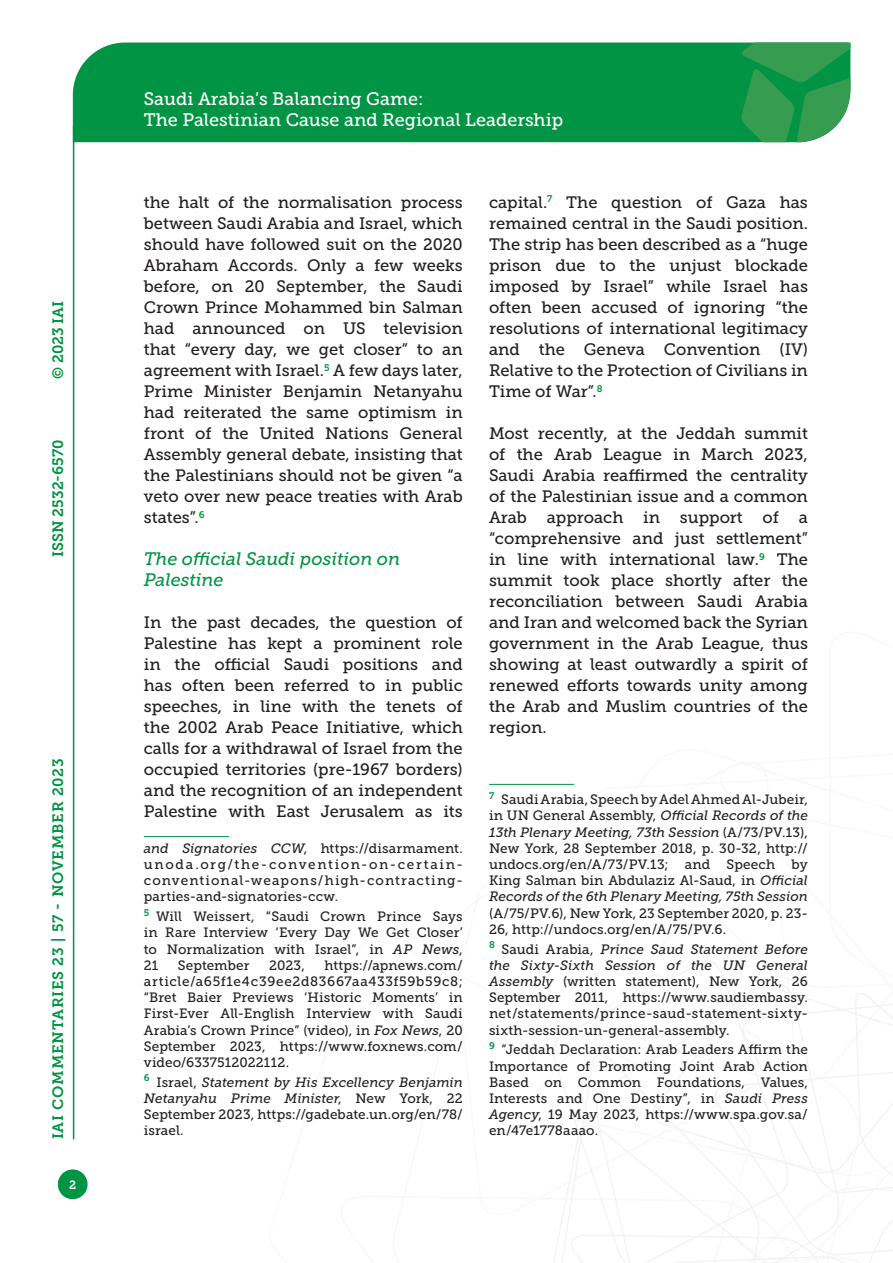
<style>
.page{position:relative;width:893px;height:1263px;background:#fff}
.page>*{position:absolute;margin:0;border:0;box-sizing:border-box;transform-origin:0 0}
.t1{font:18px/21.6px "Museo Slab 500";color:#fff}
.Titolo_paragrafo_2{font:italic 18px/21px "Museo Slab 500";letter-spacing:-.005em;color:#009444}
.Testo{font:16.5px/21px "Museo Slab 500";color:#231f20;text-align:justify}
.t2{font:15px "Museo Slab 700";letter-spacing:.05em;color:#009444}
.t3{font:15px "Museo Slab 700";color:#009444}
.Nota{font:13.5px/16.2px "Museo Slab 500";letter-spacing:.01em;color:#231f20;text-align:justify}
.t4{font:12px "Museo Slab 700";color:#fff}
.s1{font-style:italic}
</style>
<div class="page">
<svg style="left:553px;top:960px;width:340px;height:303px"></svg>
<div style="left:73px;top:43px;width:668px;height:99px;background:#009444"></div>
<svg style="left:741px;top:43px;width:109px;height:99px;background:#319e55"></svg>
<div style="left:58px;top:1169px;width:30px;height:30px;background:#009444;border-radius:50%"></div>
<hr style="left:73px;top:126px;width:1px;height:1013px;background:#009444">
<hr style="left:144px;top:836px;width:85px;height:1px;background:#009444">
<hr style="left:489px;top:784px;width:85px;height:1px;background:#009444">
<p class="t2" style="left:50px;top:379px;width:80px;rotate:-90deg">© 2023 IAI</p>
<p class="t3" style="left:50px;top:557px;width:119px;rotate:-90deg">ISSN 2532-6570</p>
<p class="t2" style="left:50px;top:1139px;width:382px;rotate:-90deg">IAI COMMENTARIES 23 | 57 - NOVEMBER 2023</p>
<p class="t4" style="left:69px;top:1178px;width:9px">2</p>
<p class="t1" style="left:144px;top:88px;width:421px">Saudi Arabia’s Balancing Game:<br>The Palestinian Cause and Regional Leadership</p>
<p class="Testo" style="left:144px;top:192px;width:320px">the halt of the normalisation process between Saudi Arabia and Israel, which should have followed suit on the 2020<br>Abraham Accords. Only a few weeks before, on 20 September, the Saudi Crown Prince Mohammed bin Salman had announced on US television that “every day, we get closer” to an agreement with Israel.<sup>5</sup> A few days later, Prime Minister Benjamin Netanyahu had reiterated the same optimism in front of the United Nations General Assembly general debate, insisting that the Palestinians should not be given “a veto over new peace treaties with Arab states”.<sup>6</sup></p>
<p class="Titolo_paragrafo_2" style="left:144px;top:548px;width:258px">The official Saudi position on<br>Palestine</p>
<p class="Testo" style="left:144px;top:612px;width:320px">In the past decades, the question of Palestine has kept a prominent role in the official Saudi positions and has often been referred to in public speeches, in line with the tenets of the 2002 Arab Peace Initiative, which calls for a withdrawal of Israel from the occupied territories (pre-1967 borders) and the recognition of an independent Palestine with East Jerusalem as its</p>
<p class="Nota" style="left:144px;top:840px;width:320px"><span class="s1">and Signatories CCW</span>, https://disarmament. unoda.org/the-convention-on-certain&shy;conventional-weapons/high-contracting&shy;parties-and-signatories-ccw.</p>
<p class="Nota" style="left:144px;top:908px;width:320px"><sup>5</sup> Will Weissert, “Saudi Crown Prince Says in Rare Interview ‘Every Day We Get Closer’ to Normalization with Israel”, in <span class="s1">AP News</span>, 21</p>
<p class="Nota" style="left:144px;top:957px;width:320px;text-indent:181px">https://apnews.com/ article/a65f1e4c39ee2d83667aa433f59b59c8; “Bret Baier Previews ‘Historic Moments’ in First-Ever All-English Interview with Saudi Arabia’s Crown Prince” (video), in <span class="s1">Fox News</span>, 20<br>September 2023, https://www.foxnews.com/ video/6337512022112.</p>
<p class="Nota" style="left:144px;top:1074px;width:320px"><sup>6</sup> Israel, <span class="s1">Statement by His Excellency Benjamin Netanyahu Prime Minister</span>, New York, 22<br>September 2023, https://gadebate.un.org/en/78/ israel.</p>
<p class="Nota" style="left:178px;top:957px;width:73px">September</p>
<p class="Nota" style="left:269px;top:957px;width:37px">2023,</p>
<p class="Testo" style="left:489px;top:192px;width:320px">capital.<sup>7</sup> The question of Gaza has remained central in the Saudi position.<br>The strip has been described as a “huge prison due to the unjust blockade imposed by Israel” while Israel has often been accused of ignoring “the resolutions of international legitimacy and the Geneva Convention (IV)<br>Relative to the Protection of Civilians in Time of War”.<sup>8</sup></p>
<p class="Testo" style="left:489px;top:423px;width:320px">Most recently, at the Jeddah summit of the Arab League in March 2023, Saudi Arabia reaffirmed the centrality of the Palestinian issue and a common Arab approach in support of a “comprehensive and just settlement” in line with international law.<sup>9</sup> The summit took place shortly after the reconciliation between Saudi Arabia and Iran and welcomed back the Syrian government in the Arab League, thus showing at least outwardly a spirit of renewed efforts towards unity among the Arab and Muslim countries of the region.</p>
<p class="Nota" style="left:489px;top:791px;width:320px"><sup>7</sup> Saudi Arabia, Speech by Adel Ahmed Al-Jubeir, in UN General Assembly, <span class="s1">Official Records of the 13th Plenary Meeting, 73th Session</span> (A/73/PV.13), New York, 28 September 2018, p. 30-32, http:// undocs.org/en/A/73/PV.13; and Speech by King Salman bin Abdulaziz Al-Saud, in <span class="s1">Official Records of the 6th Plenary Meeting, 75th Session </span>(A/75/PV.6), New York, 23 September 2020, p. 23- 26, http://undocs.org/en/A/75/PV.6.</p>
<p class="Nota" style="left:489px;top:941px;width:320px"><sup>8</sup> Saudi Arabia, <span class="s1">Prince Saud Statement Before the Sixty-Sixth Session of the UN General Assembly</span> (written statement), New York, 26<br>September 2011, https://www.saudiembassy. net/statements/prince-saud-statement-sixty&shy;sixth-session-un-general-assembly.</p>
<p class="Nota" style="left:489px;top:1042px;width:320px"><sup>9</sup> “Jeddah Declaration: Arab Leaders Affirm the Importance of Promoting Joint Arab Action Based on Common Foundations, Values, Interests and One Destiny”, in <span class="s1">Saudi Press Agency</span>, 19 May 2023, https://www.spa.gov.sa/ en/47e1778aaao.</p>
</div>
